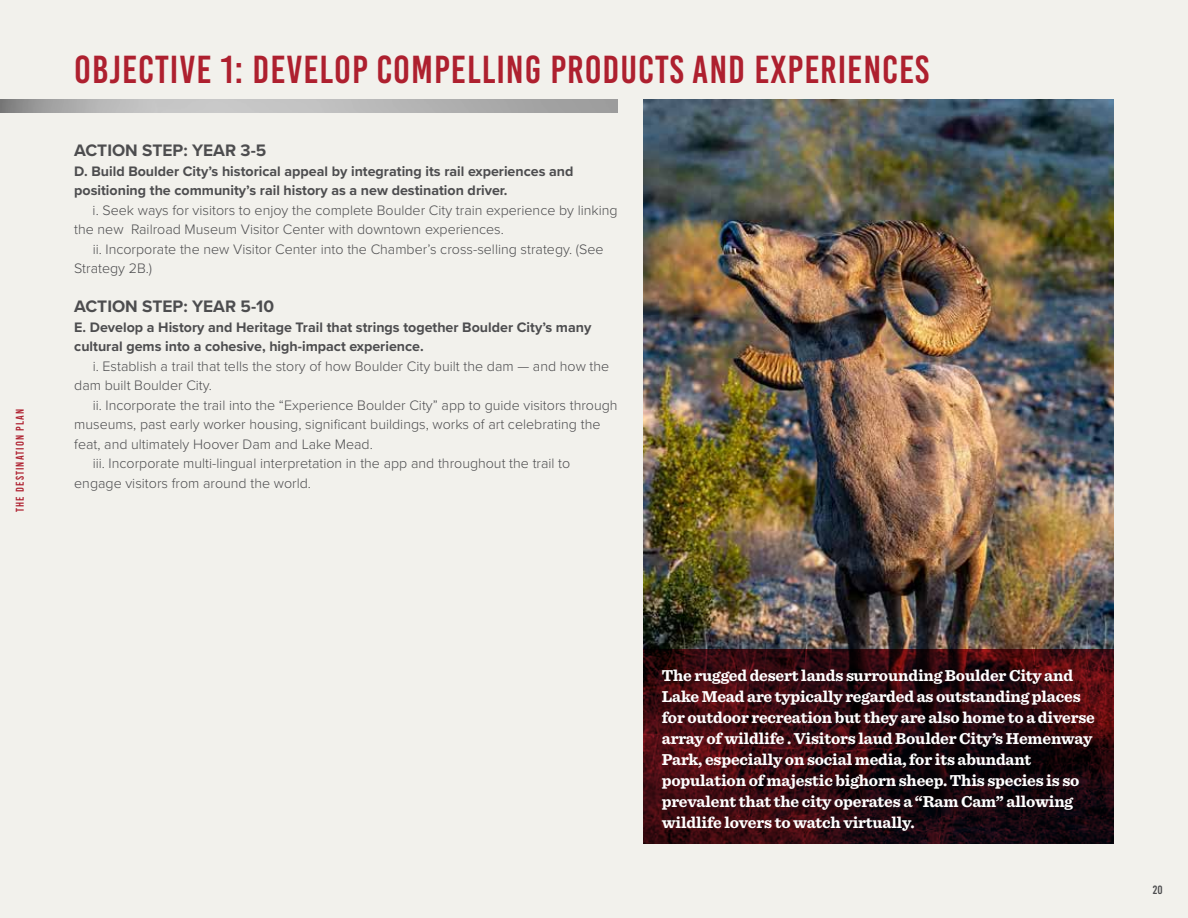
<style>
.page{position:relative;width:1188px;height:918px;background:#f2f1ec}
.page>*{position:absolute;margin:0;border:0;box-sizing:border-box;transform-origin:0 0}
.t1{font:39px "Bebas Kai";letter-spacing:.025em;color:#ae202f}
.t2{font:700 17.25px "Proxima Nova";color:#4d4d4f}
.t3{font:700 16.5px/21px "Sentinel";letter-spacing:-.01em;color:#fff}
.t4{font:300 14.25px/19.5px "Proxima Nova";color:#4d4d4f}
.t5{font:700 14.25px/19.5px "Proxima Nova";color:#4d4d4f}
.t6{font:12px "Bebas Kai";color:#4d4d4f}
.t7{font:11.25px "Bebas Kai";letter-spacing:.1em;color:#ae202f}
</style>
<div class="page">
<img style="left:644px;top:99px;width:470px;height:550px">
<svg style="left:644px;top:649px;width:470px;height:195px;background:#2e090f"></svg>
<p class="t7" style="left:14px;top:512px;width:104px;rotate:-90deg">THE DESTINATION PLAN</p>
<h1 class="t1" style="left:74px;top:49px;width:856px">OBJECTIVE 1: DEVELOP COMPELLING PRODUCTS AND EXPERIENCES</h1>
<p class="t2" style="left:74px;top:138px;width:194px">ACTION STEP: YEAR 3-5</p>
<p class="t5" style="left:74px;top:161px;width:501px">D. Build Boulder City’s historical appeal by integrating its rail experiences and positioning the community’s rail history as a new destination driver.</p>
<p class="t4" style="left:74px;top:199px;width:545px;text-indent:18px">i. Seek ways for visitors to enjoy the complete Boulder City train experience by linking the new Railroad Museum Visitor Center with downtown experiences.</p>
<p class="t4" style="left:74px;top:238px;width:531px;text-indent:18px">ii. Incorporate the new Visitor Center into the Chamber’s cross-selling strategy. (See<br>Strategy 2B.)</p>
<p class="t2" style="left:74px;top:294px;width:201px">ACTION STEP: YEAR 5-10</p>
<p class="t5" style="left:74px;top:317px;width:519px">E. Develop a History and Heritage Trail that strings together Boulder City’s many cultural gems into a cohesive, high-impact experience.</p>
<p class="t4" style="left:74px;top:355px;width:537px;text-indent:18px">i. Establish a trail that tells the story of how Boulder City built the dam — and how the dam built Boulder City.</p>
<p class="t4" style="left:93px;top:394px;width:526px">ii. Incorporate the trail into the “Experience Boulder City” app to guide visitors through</p>
<p class="t4" style="left:74px;top:414px;width:528px">museums, past early worker housing, significant buildings, works of art celebrating the</p>
<p class="t4" style="left:74px;top:433px;width:300px">feat, and ultimately Hoover Dam and Lake Mead.</p>
<p class="t4" style="left:93px;top:453px;width:479px">iii. Incorporate multi-lingual interpretation in the app and throughout the trail to</p>
<p class="t4" style="left:74px;top:472px;width:238px">engage visitors from around the world.</p>
<p class="t3" style="left:662px;top:664px;width:435px">The rugged desert lands surrounding Boulder City and Lake Mead are typically regarded as outstanding places for outdoor recreation but they are also home to a diverse array of wildlife . Visitors laud Boulder City’s Hemenway Park, especially on social media, for its abundant population of majestic bighorn sheep. This species is so prevalent that the city operates a “Ram Cam” allowing wildlife lovers to watch virtually.</p>
<p class="t6" style="left:1153px;top:883px;width:11px">20</p>
</div>
